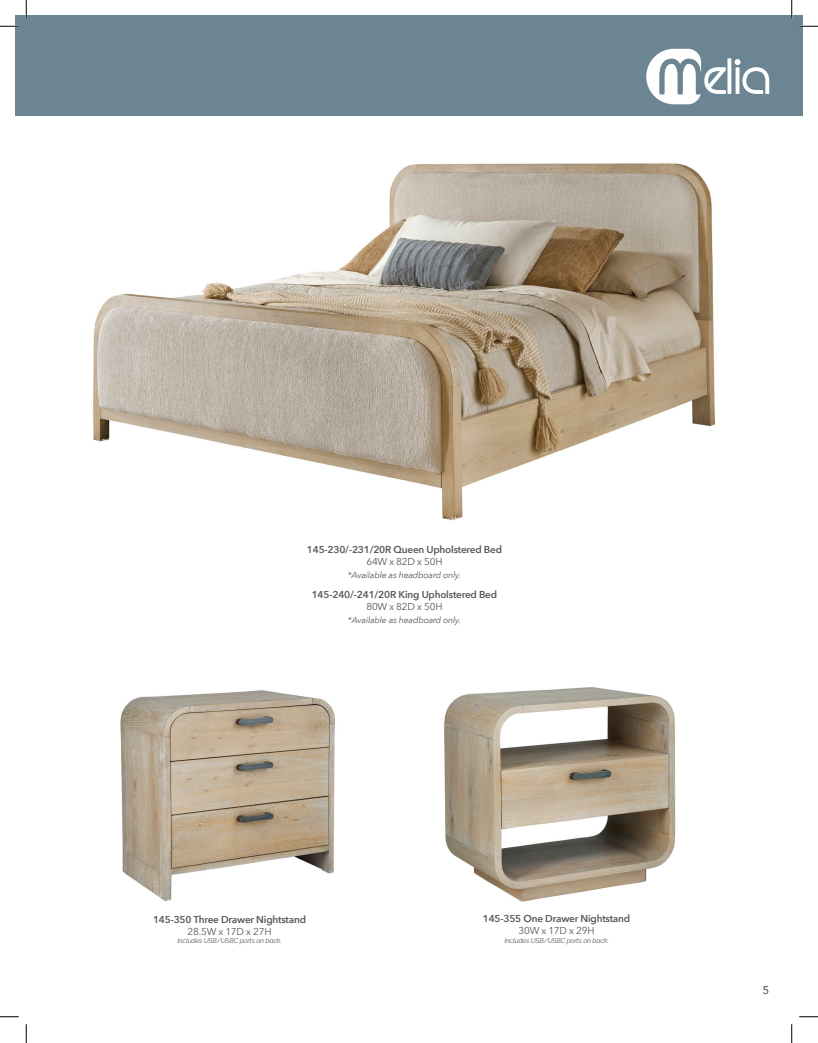
<style>
.page{position:relative;width:818px;height:1043px;background:#fff}
.page>*{position:absolute;margin:0;border:0;box-sizing:border-box;transform-origin:0 0}
.t1{font:500 11.25px "Avenir";color:#575858}
.t2{font:600 10px "Avenir Next";letter-spacing:-.02em;color:#575858}
.t3{font:10px "Avenir Next";letter-spacing:-.02em;color:#575858}
.t4{font:italic 8.75px "Avenir Next";letter-spacing:-.02em;color:#575858}
.t5{font:italic 6.88px "Raleway";letter-spacing:-.02em;color:#575858}
</style>
<div class="page">
<div style="left:15px;top:16px;width:787px;height:100px;background:#6c8592"></div>
<svg style="left:727px;top:58px;width:4px;height:36px"></svg>
<svg style="left:734px;top:59px;width:35px;height:35px"></svg>
<svg style="left:646px;top:49px;width:79px;height:55px"></svg>
<img style="left:93px;top:163px;width:622px;height:358px">
<img style="left:444px;top:687px;width:232px;height:215px">
<img style="left:120px;top:690px;width:215px;height:211px">
<svg style="left:0;top:25px;width:19px;height:2px"></svg>
<svg style="left:799px;top:25px;width:19px;height:2px"></svg>
<svg style="left:0;top:1016px;width:19px;height:1px"></svg>
<svg style="left:799px;top:1016px;width:19px;height:1px"></svg>
<svg style="left:25px;top:0;width:2px;height:19px"></svg>
<svg style="left:25px;top:1024px;width:2px;height:18px"></svg>
<svg style="left:790px;top:0;width:2px;height:19px"></svg>
<svg style="left:791px;top:1024px;width:1px;height:18px"></svg>
<p class="t2" style="left:307px;top:541px;width:197px">145-230/-231/20R Queen Upholstered Bed</p>
<p class="t3" style="left:366px;top:553px;width:78px">64W x 82D x 50H</p>
<p class="t4" style="left:348px;top:567px;width:115px">*Available as headboard only.</p>
<p class="t2" style="left:312px;top:586px;width:187px">145-240/-241/20R King Upholstered Bed</p>
<p class="t3" style="left:366px;top:598px;width:78px">80W x 82D x 50H</p>
<p class="t4" style="left:348px;top:612px;width:115px">*Available as headboard only.</p>
<p class="t2" style="left:153px;top:910px;width:154px">145-350 Three Drawer Nightstand</p>
<p class="t3" style="left:187px;top:922px;width:86px">28.5W x 17D x 27H</p>
<p class="t5" style="left:177px;top:936px;width:106px">Includes USB/USBC ports on back.</p>
<p class="t2" style="left:483px;top:910px;width:149px">145-355 One Drawer Nightstand</p>
<p class="t3" style="left:518px;top:922px;width:78px">30W x 17D x 29H</p>
<p class="t5" style="left:504px;top:936px;width:106px">Includes USB/USBC ports on back.</p>
<p class="t1" style="left:762px;top:980px;width:8px">5</p>
</div>
